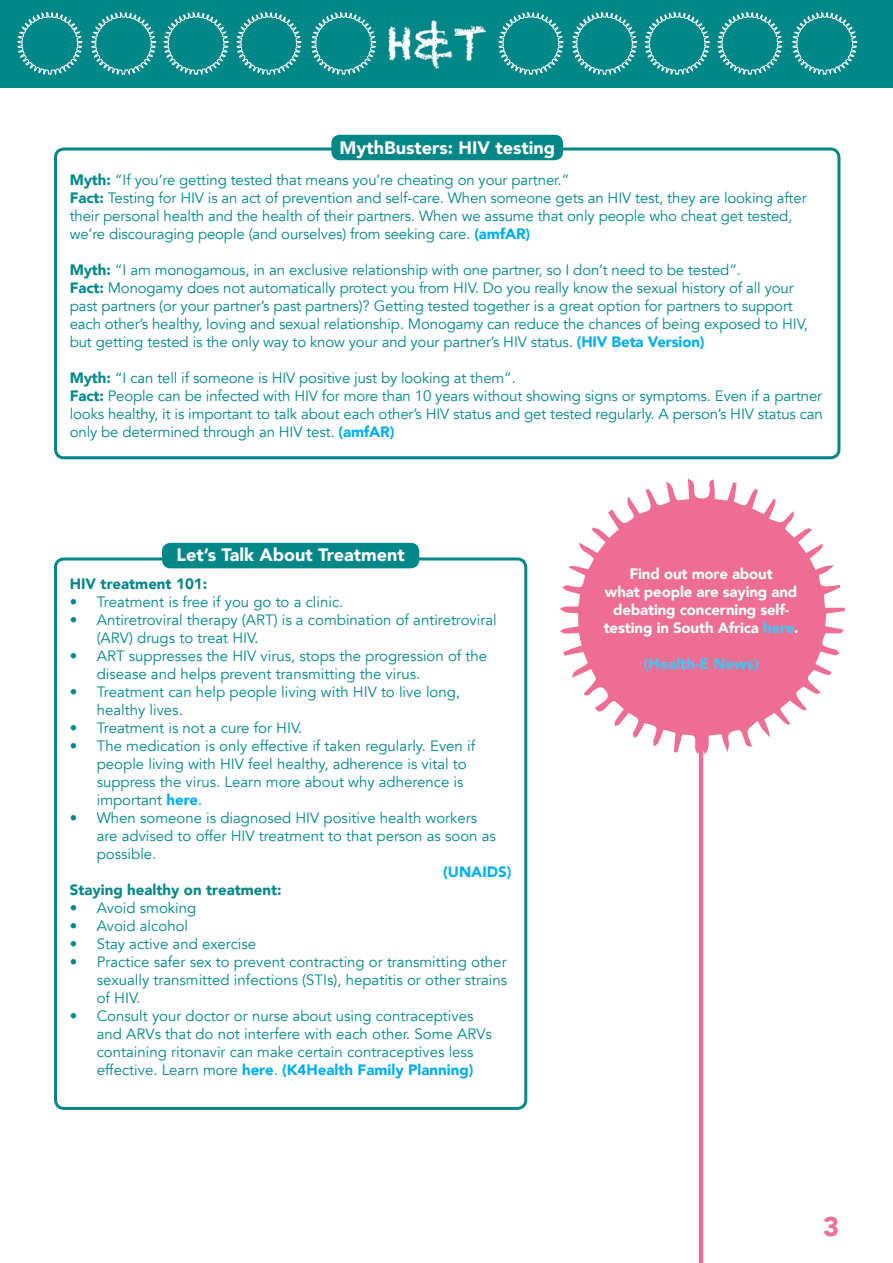
<style>
.page{position:relative;width:893px;height:1263px;background:#fff}
.page>*{position:absolute;margin:0;border:0;box-sizing:border-box;transform-origin:0 0}
.t1{font:43.5px "Chalkduster";color:#fff}
.t2{font:900 27px "Avenir";color:#ed6d93}
.t3{font:900 18px "Avenir";color:#fff}
.t4{font:15px/18px "Avenir";letter-spacing:-.01em;color:#028789}
.t5{font:900 15px/18px "Avenir";letter-spacing:-.01em;color:#fff;text-align:center}
.t6{font:900 15px "Avenir";color:#028789}
.t7{font:900 15px "Avenir";color:#40c7f4}
.t8{font:900 15px "Avenir";color:#00aeef}
.s1{font-weight:900}
.s2{font-weight:900;color:#00aeef}
.s3{color:#40c7f4}
</style>
<div class="page">
<hr style="left:699px;top:746px;width:4px;height:517px;background:#ed6d93">
<svg style="left:559px;top:478px;width:286px;height:276px;fill:#ed6d93"></svg>
<div style="left:0;top:0;width:893px;height:87px;background:#028789"></div>
<svg style="left:17px;top:12px;width:840px;height:64px"></svg>
<div style="left:54px;top:147px;width:786px;height:312px;border:3px solid #028789;border-radius:9px"></div>
<div style="left:331px;top:135px;width:232px;height:25px;background:#028789;border-radius:9px"></div>
<div style="left:54px;top:557px;width:473px;height:553px;border:3px solid #028789;border-radius:9px"></div>
<div style="left:162px;top:543px;width:257px;height:25px;background:#028789;border-radius:9px"></div>
<h1 class="t1" style="left:387px;top:18px;width:102px">H&amp;T</h1>
<p class="t3" style="left:339px;top:132px;width:217px">MythBusters: HIV testing</p>
<p class="t4" style="left:70px;top:171px;width:738px"><span class="s1">Myth:</span> “If you’re getting tested that means you’re cheating on your partner.”<br><span class="s1">Fact:</span> Testing for HIV is an act of prevention and self-care. When someone gets an HIV test, they are looking after their personal health and the health of their partners. When we assume that only people who cheat get tested, we’re discouraging people (and ourselves) from seeking care. <span class="s2">(amfAR)</span></p>
<p class="t4" style="left:70px;top:261px;width:740px"><span class="s1">Myth:</span> “I am monogamous, in an exclusive relationship with one partner, so I don’t need to be tested”.<br><span class="s1">Fact:</span> Monogamy does not automatically protect you from HIV. Do you really know the sexual history of all your past partners (or your partner’s past partners)? Getting tested together is a great option for partners to support each other’s healthy, loving and sexual relationship. Monogamy can reduce the chances of being exposed to HIV, but getting tested is the only way to know your and your partner’s HIV status. <span class="s2">(HIV Beta Version)</span></p>
<p class="t4" style="left:70px;top:369px;width:755px"><span class="s1">Myth:</span> “I can tell if someone is HIV positive just by looking at them”.<br><span class="s1">Fact:</span> People can be infected with HIV for more than 10 years without showing signs or symptoms. Even if a partner looks healthy, it is important to talk about each other’s HIV status and get tested regularly. A person’s HIV status can only be determined through an HIV test. <span class="s2">(amfAR)</span></p>
<p class="t3" style="left:176px;top:539px;width:230px">Let’s Talk About Treatment</p>
<p class="t6" style="left:70px;top:571px;width:139px">HIV treatment 101:</p>
<p class="t4" style="left:70px;top:593px;width:275px">• Treatment is free if you go to a clinic.</p>
<p class="t4" style="left:97px;top:611px;width:401px;text-indent:-27px">• Antiretroviral therapy (ART) is a combination of antiretroviral (ARV) drugs to treat HIV.</p>
<p class="t4" style="left:97px;top:647px;width:392px;text-indent:-27px">• ART suppresses the HIV virus, stops the progression of the disease and helps prevent transmitting the virus.</p>
<p class="t4" style="left:97px;top:683px;width:365px;text-indent:-27px">• Treatment can help people living with HIV to live long, healthy lives.</p>
<p class="t4" style="left:70px;top:719px;width:234px">• Treatment is not a cure for HIV.</p>
<p class="t4" style="left:97px;top:737px;width:380px;text-indent:-27px">• The medication is only effective if taken regularly. Even if people living with HIV feel healthy, adherence is vital to suppress the virus. Learn more about why adherence is important <span class="s2">here</span>.</p>
<p class="t4" style="left:97px;top:809px;width:401px;text-indent:-27px">• When someone is diagnosed HIV positive health workers are advised to offer HIV treatment to that person as soon as possible.</p>
<p class="t8" style="left:443px;top:859px;width:70px">(UNAIDS)</p>
<p class="t6" style="left:70px;top:877px;width:213px">Staying healthy on treatment:</p>
<p class="t4" style="left:70px;top:899px;width:128px">• Avoid smoking</p>
<p class="t4" style="left:70px;top:917px;width:120px">• Avoid alcohol</p>
<p class="t4" style="left:70px;top:935px;width:188px">• Stay active and exercise</p>
<p class="t4" style="left:97px;top:953px;width:412px;text-align:justify;text-indent:-27px">• Practice safer sex to prevent contracting or transmitting other sexually transmitted infections (STIs), hepatitis or other strains of HIV.</p>
<p class="t4" style="left:97px;top:1007px;width:397px;text-indent:-27px">• Consult your doctor or nurse about using contraceptives and ARVs that do not interfere with each other. Some ARVs containing ritonavir can make certain contraceptives less effective. Learn more <span class="s2">here</span>. <span class="s2">(K4Health Family Planning)</span></p>
<p class="t5" style="left:604px;top:564px;width:196px">Find out more about<br>what people are saying and debating concerning self&shy;testing in South Africa <span class="s3">here</span>.</p>
<p class="t7" style="left:644px;top:651px;width:116px">(Health-E News)</p>
<h2 class="t2" style="left:823px;top:1203px;width:17px">3</h2>
</div>
